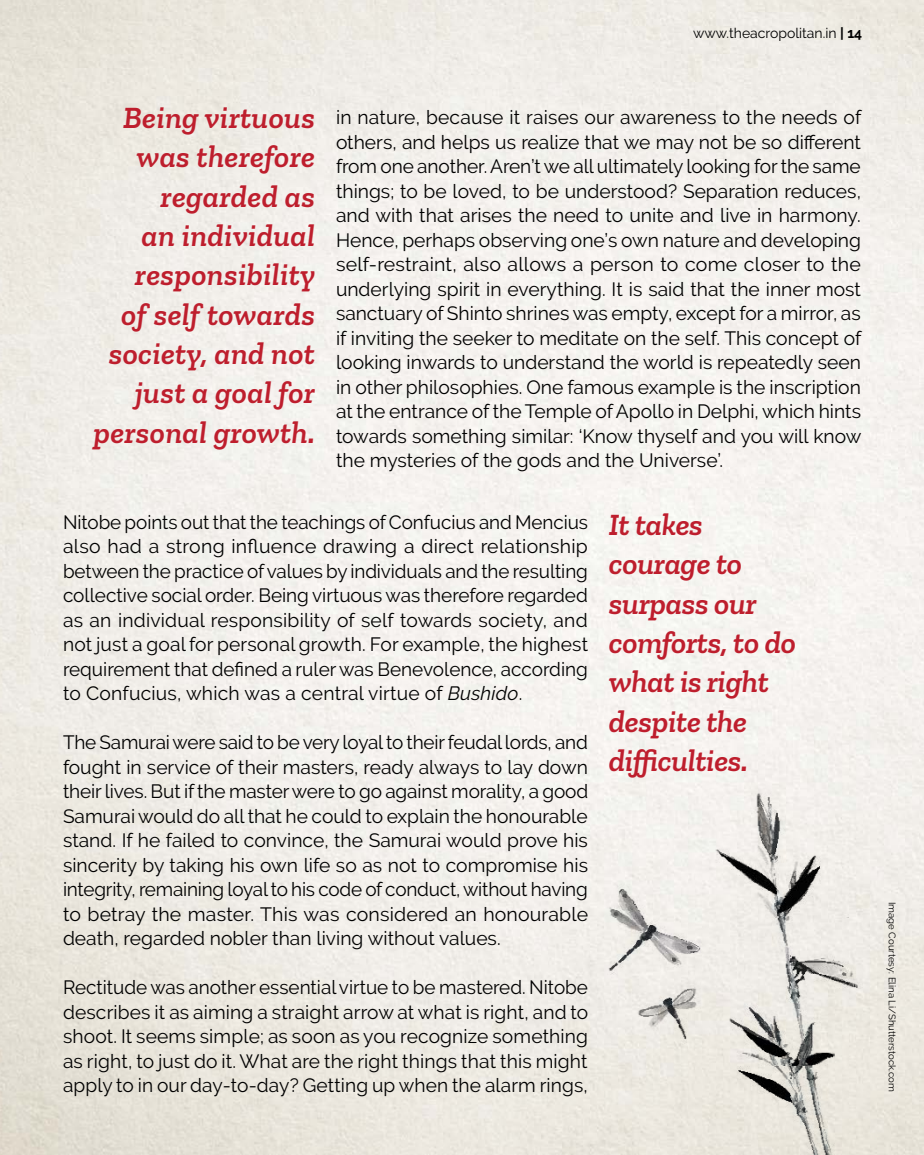
<style>
.page{position:relative;width:924px;height:1155px;background:#fff}
.page>*{position:absolute;margin:0;border:0;box-sizing:border-box;transform-origin:0 0}
.t1{font:italic 600 31.5px/39.4px "Zilla Slab";letter-spacing:.01em;color:#be1e2d;text-align:right}
.t2{font:italic 600 31.5px/39.4px "Zilla Slab";letter-spacing:-.01em;color:#be1e2d}
.t3{font:19.25px/24.5px "Raleway";color:#000;text-align:justify}
.t4{font:14px "Raleway";color:#000}
.t5{font:9.62px "Raleway";color:#000}
.s1{font-weight:700}
.s2{font-style:italic}
</style>
<div class="page">
<img style="left:698px;top:792px;width:185px;height:363px">
<img style="left:608px;top:792px;width:93px;height:302px">
<p class="t4" style="left:693px;top:25px;width:171px">www.theacropolitan.in <span class="s1">| 14</span></p>
<h1 class="t1" style="left:93px;top:98px;width:223px">Being virtuous was therefore regarded as<br>an individual responsibility<br>of self towards society, and not just a goal for personal growth.</h1>
<p class="t3" style="left:336px;top:105px;width:527px">in nature, because it raises our awareness to the needs of others, and helps us realize that we may not be so different from one another. Aren’t we all ultimately looking for the same things; to be loved, to be understood? Separation reduces, and with that arises the need to unite and live in harmony.<br>Hence, perhaps observing one’s own nature and developing self-restraint, also allows a person to come closer to the underlying spirit in everything. It is said that the inner most sanctuary of Shinto shrines was empty, except for a mirror, as if inviting the seeker to meditate on the self. This concept of looking inwards to understand the world is repeatedly seen in other philosophies. One famous example is the inscription at the entrance of the Temple of Apollo in Delphi, which hints towards something similar: ‘Know thyself and you will know the mysteries of the gods and the Universe’.</p>
<p class="t3" style="left:63px;top:509px;width:527px">Nitobe points out that the teachings of Confucius and Mencius also had a strong influence drawing a direct relationship between the practice of values by individuals and the resulting collective social order. Being virtuous was therefore regarded as an individual responsibility of self towards society, and not just a goal for personal growth. For example, the highest requirement that defined a ruler was Benevolence, according to Confucius, which was a central virtue of <span class="s2">Bushido</span>.</p>
<p class="t3" style="left:63px;top:730px;width:527px">The Samurai were said to be very loyal to their feudal lords, and fought in service of their masters, ready always to lay down their lives. But if the master were to go against morality, a good Samurai would do all that he could to explain the honourable stand. If he failed to convince, the Samurai would prove his sincerity by taking his own life so as not to compromise his integrity, remaining loyal to his code of conduct, without having to betray the master. This was considered an honourable death, regarded nobler than living without values.</p>
<p class="t3" style="left:63px;top:975px;width:527px">Rectitude was another essential virtue to be mastered. Nitobe describes it as aiming a straight arrow at what is right, and to shoot. It seems simple; as soon as you recognize something as right, to just do it. What are the right things that this might apply to in our day-to-day? Getting up when the alarm rings,</p>
<h1 class="t2" style="left:609px;top:505px;width:188px">It takes courage to surpass our comforts, to do what is right despite the difficulties.</h1>
<p class="t5" style="left:898px;top:902px;width:192px;rotate:90deg">Image Courtesy: Elina Li/Shutterstock.com</p>
</div>
